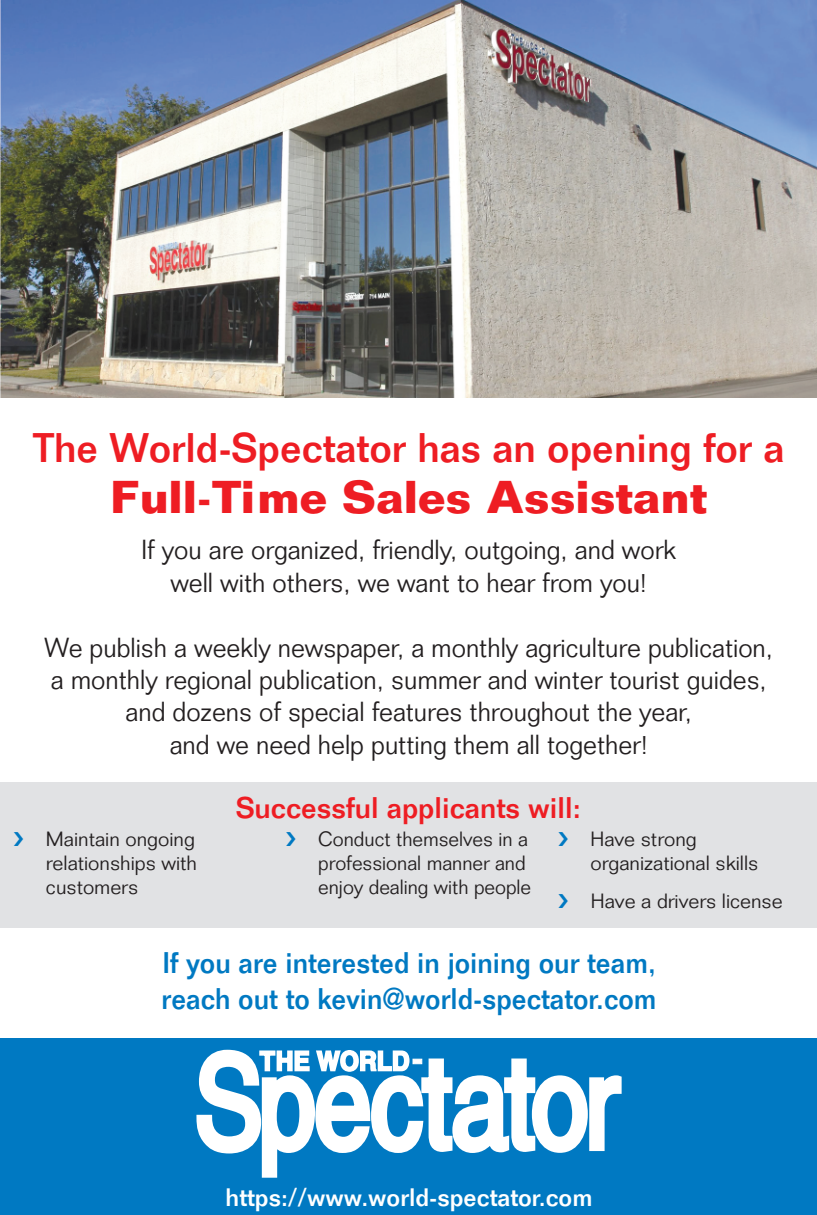
<style>
.page{position:relative;width:817px;height:1215px;background:#fff}
.page>*{position:absolute;margin:0;border:0;box-sizing:border-box;transform-origin:0 0}
.t1{font:700 45px "Folio";color:#ee1d23}
.t2{font:500 40.5px "Folio";color:#ee1d23}
.t3{font:500 29.25px/36px "Folio";color:#0079c2;scale:.95 1}
.t4{font:500 29.25px "Folio";color:#ee1d23}
.t5{font:300 27px/32.4px "Folio";color:#231f20;text-align:center;scale:.95 1}
.t6{font:500 24.75px "Folio";color:#fff}
.t7{font:300 20.25px/24.3px "Folio";color:#231f20}
</style>
<div class="page">
<img style="left:1px;top:0;width:816px;height:398px">
<div style="left:0;top:782px;width:817px;height:146px;background:#e1e2e4"></div>
<div style="left:1px;top:1038px;width:816px;height:177px;background:#0079c2"></div>
<svg style="left:196px;top:1049px;width:426px;height:129px"></svg>
<svg style="left:412px;top:1059px;width:10px;height:5px"></svg>
<h2 class="t2" style="left:33px;top:423px;width:753px">The World-Spectator has an opening for a</h2>
<h1 class="t1" style="left:110px;top:470px;width:598px">Full-Time Sales Assistant</h1>
<p class="t5" style="left:141px;top:534px;width:564px">If you are organized, friendly, outgoing, and work well with others, we want to hear from you!</p>
<p class="t5" style="left:44px;top:631px;width:768px">We publish a weekly newspaper, a monthly agriculture publication, a monthly regional publication, summer and winter tourist guides, and dozens of special features throughout the year,<br>and we need help putting them all together!</p>
<p class="t4" style="left:236px;top:791px;width:346px">Successful applicants will:</p>
<p class="t7" style="left:46px;top:826px;width:153px;text-align:justify">Maintain ongoing relationships with customers</p>
<p class="t7" style="left:318px;top:826px;width:214px">Conduct themselves in a professional manner and enjoy dealing with people</p>
<p class="t7" style="left:590px;top:826px;width:169px">Have strong organizational skills</p>
<p class="t7" style="left:591px;top:889px;width:193px">Have a drivers license</p>
<p class="t3" style="left:162px;top:944px;width:522px">If you are interested in joining our team, reach out to kevin@world-spectator.com</p>
<p class="t6" style="left:226px;top:1183px;width:368px">https://www.world-spectator.com</p>
</div>
